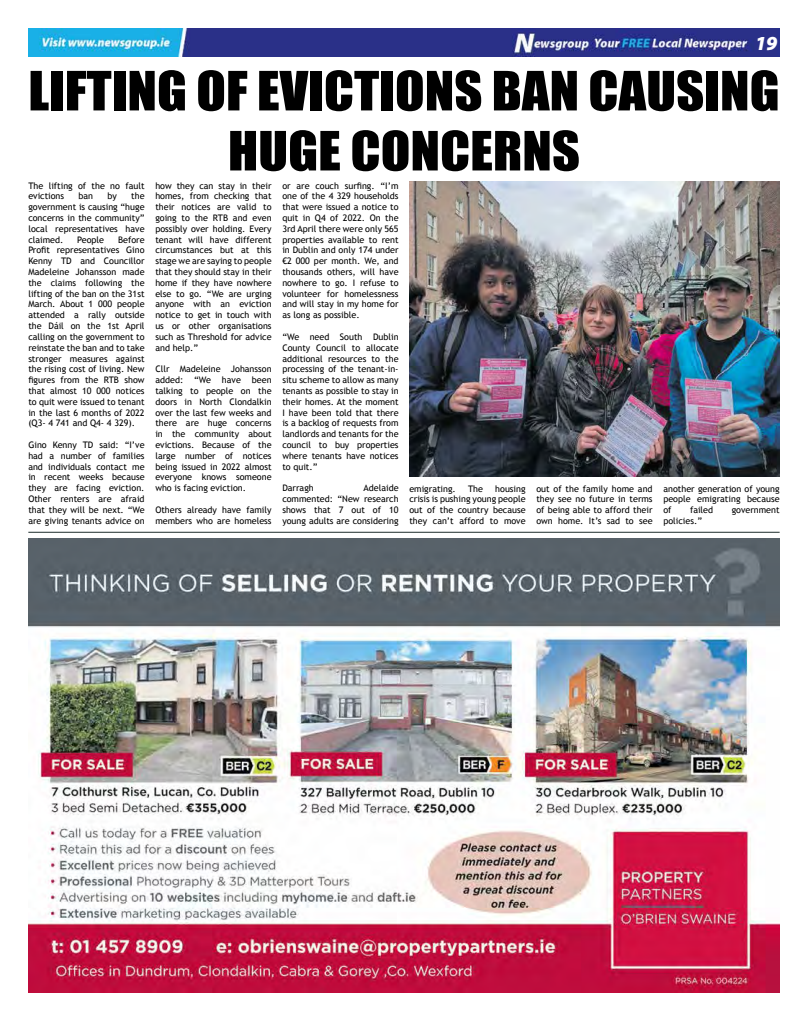
<style>
.page{position:relative;width:808px;height:1021px;background:#fff}
.page>*{position:absolute;margin:0;border:0;box-sizing:border-box;transform-origin:0 0}
.t1{font:50px/60px "Impact";color:#000;text-align:center;scale:1.09 1}
.t2{font:20px "Impact";color:#fff}
.t3{font:9px/10.8px "Trebuchet MS";color:#000;text-align:justify}
.s1{font-family:"Myriad Pro";font-weight:900;font-style:italic}
</style>
<div class="page">
<img style="left:28px;top:28px;width:752px;height:29px">
<hr style="left:28px;top:531px;width:752px;height:1px;background:#1d2d2c">
<img style="left:28px;top:539px;width:752px;height:453px">
<img style="left:409px;top:182px;width:371px;height:295px">
<h2 class="t2" style="left:753px;top:27px;width:26px">03<span class="s1">19</span></h2>
<h1 class="t1" style="left:28px;top:59px;width:691px">LIFTING OF EVICTIONS BAN CAUSING<br>HUGE CONCERNS</h1>
<p class="t3" style="left:28px;top:180px;width:118px">The lifting of the no fault evictions</p>
<p class="t3" style="left:282px;top:180px;width:118px">or are couch surfing. “I’m one of the 4 329 households that were issued a notice to quit in Q4 of 2022. On the 3rd April there were only 565 properties available to rent in Dublin and only 174 under €2 000 per month. We, and thousands others, will have nowhere to go. I refuse to volunteer for homelessness and will stay in my home for as long as possible.</p>
<p class="t3" style="left:282px;top:331px;width:118px">“We need South Dublin County Council to allocate additional resources to the processing of the tenant-in&shy;situ scheme to allow as many tenants as possible to stay in their homes. At the moment I have been told that there is a backlog of requests from landlords and tenants for the council to buy properties where tenants have notices to quit.”</p>
<p class="t3" style="left:282px;top:482px;width:33px">Darragh</p>
<p class="t3" style="left:155px;top:180px;width:118px">how they can stay in their homes, from checking that their notices are valid to going to the RTB and even possibly over holding. Every tenant will have different circumstances but at this stage we are saying to people that they should stay in their home if they have nowhere else to go. “We are urging anyone with an eviction notice to get in touch with us or other organisations such as Threshold for advice and help.”</p>
<p class="t3" style="left:155px;top:364px;width:118px">Cllr Madeleine Johansson added: “We have been talking to people on the doors in North Clondalkin over the last few weeks and there are huge concerns in the community about evictions. Because of the large number of notices being issued in 2022 almost everyone knows someone who is facing eviction.</p>
<p class="t3" style="left:155px;top:504px;width:118px">Others already have family members who are homeless</p>
<p class="t3" style="left:28px;top:191px;width:118px;text-indent:103px">the government is causing “huge concerns in the community” local representatives have claimed.</p>
<p class="t3" style="left:78px;top:191px;width:16px">ban</p>
<p class="t3" style="left:107px;top:191px;width:11px">by</p>
<p class="t3" style="left:28px;top:234px;width:118px;text-indent:90px">Before Profit representatives Gino Kenny TD and Councillor Madeleine Johansson made the claims following the lifting of the ban on the 31st March. About 1 000 people attended a rally outside the Dáil on the 1st April calling on the government to reinstate the ban and to take stronger measures against the rising cost of living. New figures from the RTB show that almost 10 000 notices to quit were issued to tenant in the last 6 months of 2022 (Q3- 4 741 and Q4- 4 329).</p>
<p class="t3" style="left:28px;top:439px;width:118px">Gino Kenny TD said: “I’ve had a number of families and individuals contact me in recent weeks because they are facing eviction.<br>Other renters are afraid that they will be next. “We are giving tenants advice on</p>
<p class="t3" style="left:77px;top:234px;width:28px">People</p>
<p class="t3" style="left:282px;top:482px;width:118px;text-indent:81px">Adelaide commented: “New research shows that 7 out of 10 young adults are considering</p>
<p class="t3" style="left:409px;top:483px;width:48px">emigrating.</p>
<p class="t3" style="left:468px;top:483px;width:17px">The</p>
<p class="t3" style="left:409px;top:483px;width:118px;text-indent:86px">housing crisis is pushing young people out of the country because they can’t afford to move</p>
<p class="t3" style="left:536px;top:483px;width:118px">out of the family home and they see no future in terms of being able to afford their own home. It’s sad to see</p>
<p class="t3" style="left:663px;top:483px;width:118px">another generation of young people emigrating because of</p>
<p class="t3" style="left:690px;top:504px;width:25px">failed</p>
<p class="t3" style="left:732px;top:504px;width:49px">government</p>
<p class="t3" style="left:663px;top:515px;width:40px">policies.”</p>
</div>
